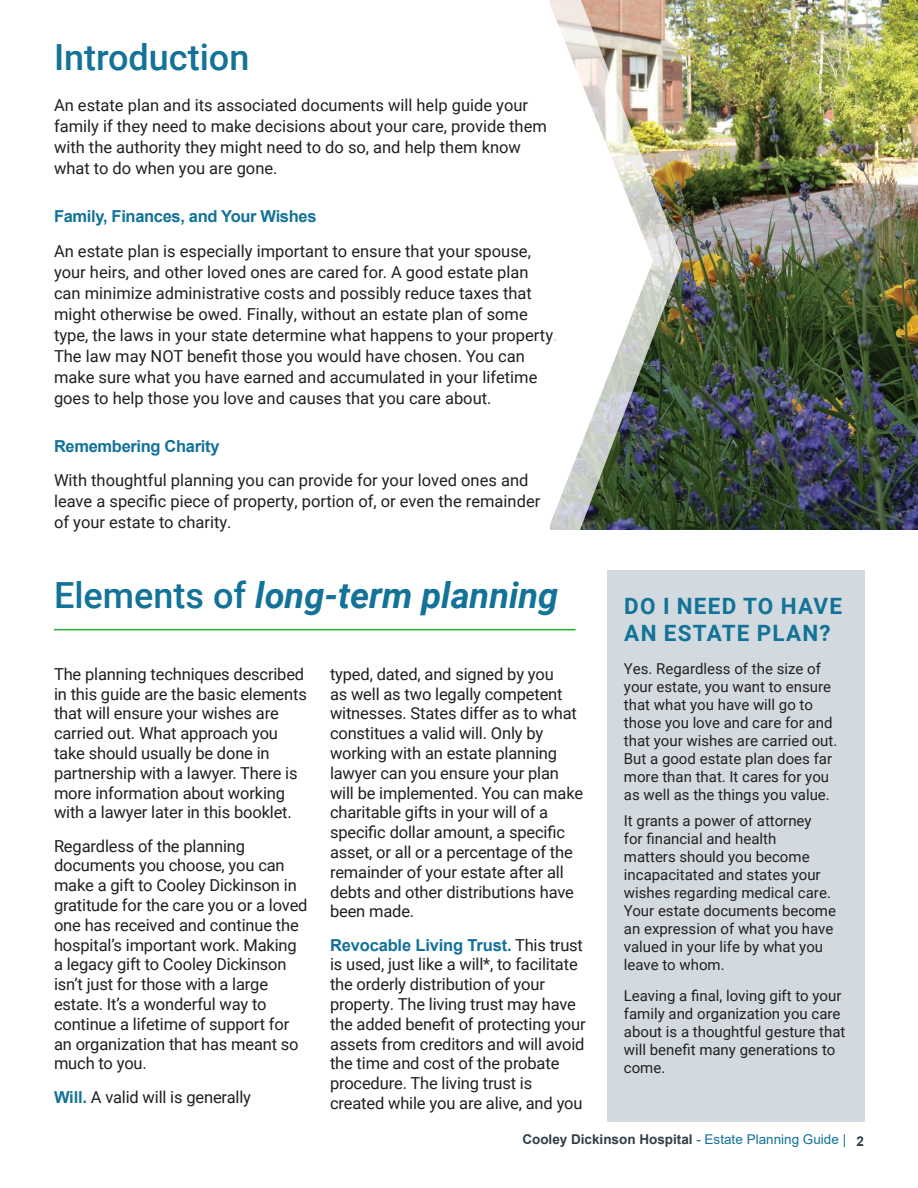
<style>
.page{position:relative;width:918px;height:1188px;background:#fff}
.page>*{position:absolute;margin:0;border:0;box-sizing:border-box;transform-origin:0 0}
.Page_Title__Arial{font:italic 700 36px "Roboto";color:#127298}
.Page_Title__Arial-2{font:500 36px "Roboto";color:#127298}
.Sub_Header__Arial{font:700 22.5px/27px "Roboto";letter-spacing:.055em;color:#127298}
.Body_Text__georgia{font:16.5px/19.8px "Roboto";letter-spacing:-.01em;color:#231f20}
.Body_Text__georgia-2{font:700 16.5px "Arial";letter-spacing:-.02em;color:#127298}
.Side_Bar_body_text__arial{font:15px/18px "Roboto";color:#231f20}
.Footer_Bottom_Right_By_Page_NBR{font:700 13.5px "Arial";color:#313e48}
.s1{font-weight:500;font-style:normal}
.s2{font-family:"Arial";font-weight:700;color:#127298}
.s3{font-weight:400;color:#127298}
</style>
<div class="page">
<img style="left:684px;top:0;width:234px;height:530px">
<div style="left:608px;top:571px;width:258px;height:551px;background:#cfd7dc"></div>
<hr style="left:54px;top:629px;width:522px;height:1px;background:#2ca931">
<img style="left:550px;top:0;width:134px;height:530px">
<p class="Page_Title__Arial-2" style="left:54px;top:32px;width:197px">Introduction</p>
<p class="Body_Text__georgia" style="left:54px;top:94px;width:494px;line-height:21px">An estate plan and its associated documents will help guide your family if they need to make decisions about your care, provide them with the authority they might need to do so, and help them know what to do when you are gone.</p>
<p class="Body_Text__georgia-2" style="left:54px;top:205px;width:264px">Family, Finances, and Your Wishes</p>
<p class="Body_Text__georgia" style="left:54px;top:240px;width:505px;line-height:21px">An estate plan is especially important to ensure that your spouse, your heirs, and other loved ones are cared for. A good estate plan can minimize administrative costs and possibly reduce taxes that might otherwise be owed. Finally, without an estate plan of some type, the laws in your state determine what happens to your property.<br>The law may NOT benefit those you would have chosen. You can make sure what you have earned and accumulated in your lifetime goes to help those you love and causes that you care about.</p>
<p class="Body_Text__georgia-2" style="left:54px;top:434px;width:167px">Remembering Charity</p>
<p class="Body_Text__georgia" style="left:54px;top:469px;width:488px;line-height:21px">With thoughtful planning you can provide for your loved ones and leave a specific piece of property, portion of, or even the remainder of your estate to charity.</p>
<p class="Page_Title__Arial" style="left:54px;top:570px;width:506px"><span class="s1">Elements of</span> long-term planning</p>
<p class="Body_Text__georgia" style="left:54px;top:663px;width:254px">The planning techniques described in this guide are the basic elements that will ensure your wishes are carried out. What approach you take should usually be done in partnership with a lawyer. There is more information about working with a lawyer later in this booklet.</p>
<p class="Body_Text__georgia" style="left:54px;top:835px;width:255px">Regardless of the planning documents you choose, you can make a gift to Cooley Dickinson in gratitude for the care you or a loved one has received and continue the hospital’s important work. Making a legacy gift to Cooley Dickinson isn’t just for those with a large estate. It’s a wonderful way to continue a lifetime of support for an organization that has meant so much to you.</p>
<p class="Body_Text__georgia" style="left:54px;top:1086px;width:199px"><span class="s2">Will.</span> A valid will is generally</p>
<p class="Body_Text__georgia" style="left:330px;top:663px;width:255px">typed, dated, and signed by you<br>as well as two legally competent witnesses. States differ as to what constitues a valid will. Only by working with an estate planning lawyer can you ensure your plan will be implemented. You can make charitable gifts in your will of a specific dollar amount, a specific asset, or all or a percentage of the remainder of your estate after all debts and other distributions have been made.</p>
<p class="Body_Text__georgia" style="left:330px;top:934px;width:257px"><span class="s2">Revocable Living Trust.</span> This trust is used, just like a will*, to facilitate the orderly distribution of your property. The living trust may have the added benefit of protecting your assets from creditors and will avoid the time and cost of the probate procedure. The living trust is created while you are alive, and you</p>
<p class="Sub_Header__Arial" style="left:624px;top:591px;width:219px">DO I NEED TO HAVE<br>AN ESTATE PLAN?</p>
<p class="Side_Bar_body_text__arial" style="left:624px;top:659px;width:215px">Yes. Regardless of the size of your estate, you want to ensure that what you have will go to those you love and care for and that your wishes are carried out.<br>But a good estate plan does far more than that. It cares for you as well as the things you value.</p>
<p class="Side_Bar_body_text__arial" style="left:624px;top:811px;width:214px">It grants a power of attorney<br>for financial and health<br>matters should you become incapacitated and states your wishes regarding medical care.<br>Your estate documents become an expression of what you have valued in your life by what you leave to whom.</p>
<p class="Side_Bar_body_text__arial" style="left:624px;top:986px;width:223px">Leaving a final, loving gift to your family and organization you care about is a thoughtful gesture that will benefit many generations to come.</p>
<p class="Footer_Bottom_Right_By_Page_NBR" style="left:522px;top:1130px;width:325px">Cooley Dickinson Hospital <span class="s3">- Estate Planning Guide |</span></p>
<p class="Footer_Bottom_Right_By_Page_NBR" style="left:856px;top:1132px;width:9px">2</p>
</div>
